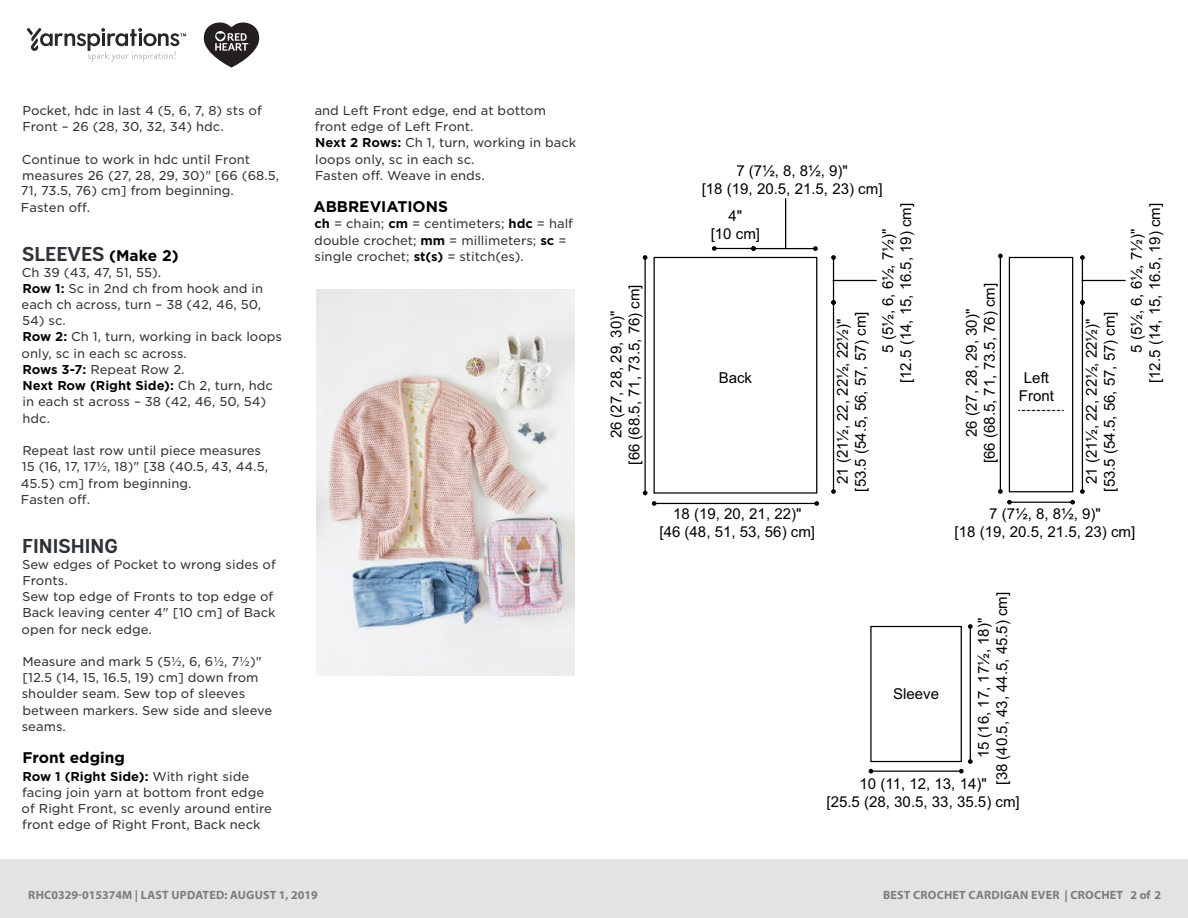
<style>
.page{position:relative;width:1188px;height:918px;background:#fff}
.page>*{position:absolute;margin:0;border:0;box-sizing:border-box;transform-origin:0 0}
.t1{font:700 20.1px "Andes Rounded";color:#2e3236}
.t2{font:700 15.45px "Gotham";color:#000}
.t3{font:15px/18px "Arial";color:#000;text-align:center}
.t4{font:12.3px/16.2px "Gotham S Sm";color:#333334}
.t5{font:700 12px "Myriad Pro";letter-spacing:.02em;color:#7d7d7d}
.t6{font:10.8px "Gotham S Sm";color:#58595b}
.t7{font:9.3px "Gotham";letter-spacing:.02em;color:#58595b}
.s1{font-family:"Gotham";font-size:15.45px;color:#000}
.s2{font-weight:700;color:#000}
.s3{font-weight:500}
</style>
<div class="page">
<div style="left:870px;top:626px;width:92px;height:136px;border:1px solid #000"></div>
<hr style="left:871px;top:771px;width:90px;height:1px;background:#000">
<svg style="left:869px;top:769px;width:4px;height:5px"></svg>
<hr style="left:970px;top:627px;width:1px;height:135px;background:#000">
<svg style="left:968px;top:624px;width:5px;height:5px"></svg>
<svg style="left:959px;top:759px;width:14px;height:15px"></svg>
<div style="left:654px;top:257px;width:163px;height:237px;border:1px solid #000"></div>
<hr style="left:654px;top:503px;width:163px;height:1px;background:#000">
<svg style="left:814px;top:501px;width:5px;height:5px"></svg>
<svg style="left:652px;top:501px;width:5px;height:5px"></svg>
<hr style="left:833px;top:302px;width:1px;height:189px;background:#000">
<svg style="left:831px;top:489px;width:5px;height:5px"></svg>
<hr style="left:645px;top:257px;width:1px;height:236px;background:#000">
<svg style="left:643px;top:255px;width:4px;height:5px"></svg>
<svg style="left:643px;top:491px;width:4px;height:4px"></svg>
<hr style="left:714px;top:248px;width:40px;height:1px;background:#000">
<svg style="left:712px;top:246px;width:5px;height:5px"></svg>
<hr style="left:833px;top:257px;width:1px;height:45px;background:#000">
<svg style="left:831px;top:255px;width:5px;height:5px"></svg>
<svg style="left:831px;top:300px;width:5px;height:5px"></svg>
<hr style="left:833px;top:280px;width:44px;height:1px;background:#000">
<hr style="left:754px;top:248px;width:61px;height:1px;background:#000">
<svg style="left:813px;top:246px;width:5px;height:5px"></svg>
<svg style="left:751px;top:246px;width:5px;height:5px"></svg>
<hr style="left:785px;top:198px;width:1px;height:50px;background:#000">
<hr style="left:1009px;top:502px;width:64px;height:1px;background:#000">
<svg style="left:1007px;top:500px;width:5px;height:5px"></svg>
<svg style="left:1070px;top:500px;width:5px;height:5px"></svg>
<div style="left:1009px;top:257px;width:64px;height:235px;border:1px solid #000"></div>
<svg style="left:1018px;top:410px;width:46px;height:1px"></svg>
<hr style="left:1082px;top:302px;width:1px;height:189px;background:#000">
<svg style="left:1080px;top:489px;width:5px;height:5px"></svg>
<hr style="left:1082px;top:257px;width:1px;height:45px;background:#000">
<svg style="left:1080px;top:255px;width:5px;height:5px"></svg>
<svg style="left:1080px;top:300px;width:5px;height:5px"></svg>
<hr style="left:1082px;top:280px;width:44px;height:1px;background:#000">
<hr style="left:1000px;top:256px;width:1px;height:235px;background:#000">
<svg style="left:998px;top:254px;width:5px;height:4px"></svg>
<svg style="left:998px;top:489px;width:5px;height:5px"></svg>
<img style="left:317px;top:289px;width:258px;height:386px">
<div style="left:0;top:860px;width:1188px;height:58px;background:#e4e3e3"></div>
<svg style="left:27px;top:28px;width:159px;height:34px"></svg>
<svg style="left:204px;top:22px;width:55px;height:46px"></svg>
<p class="t4" style="left:22px;top:102px;width:241px">Pocket, hdc in last 4 (5, 6, 7, 8) sts of<br>Front – 26 (28, 30, 32, 34) hdc.</p>
<p class="t4" style="left:21px;top:151px;width:260px;line-height:15.8px">Continue to work in hdc until Front measures 26 (27, 28, 29, 30)" [66 (68.5,<br>71, 73.5, 76) cm] from beginning.</p>
<p class="t4" style="left:21px;top:199px;width:71px">Fasten off.</p>
<p class="t1" style="left:22px;top:241px;width:158px">SLEEVES <span class="s1">(Make 2)</span></p>
<p class="t4" style="left:22px;top:264px;width:243px">Ch 39 (43, 47, 51, 55).<br><span class="s2">Row 1:</span> Sc in 2nd ch from hook and in each ch across, turn – 38 (42, 46, 50,</p>
<p class="t4" style="left:22px;top:312px;width:262px">54) sc.<br><span class="s2">Row 2:</span> Ch 1, turn, working in back loops only, sc in each sc across.<br><span class="s2">Rows 3-7:</span> Repeat Row 2.<br><span class="s2">Next Row (Right Side):</span> Ch 2, turn, hdc in each st across – 38 (42, 46, 50, 54) hdc.</p>
<p class="t4" style="left:21px;top:442px;width:249px">Repeat last row until piece measures<br>15 (16, 17, 17½, 18)" [38 (40.5, 43, 44.5,<br>45.5) cm] from beginning.<br>Fasten off.</p>
<p class="t1" style="left:22px;top:533px;width:97px">FINISHING</p>
<p class="t4" style="left:22px;top:556px;width:256px">Sew edges of Pocket to wrong sides of<br>Fronts.<br>Sew top edge of Fronts to top edge of<br>Back leaving center 4" [10 cm] of Back open for neck edge.</p>
<p class="t4" style="left:22px;top:653px;width:252px">Measure and mark 5 (5½, 6, 6½, 7½)" [12.5 (14, 15, 16.5, 19) cm] down from shoulder seam. Sew top of sleeves between markers. Sew side and sleeve seams.</p>
<p class="t2" style="left:22px;top:747px;width:104px">Front edging</p>
<p class="t4" style="left:22px;top:768px;width:252px"><span class="s2">Row 1 (Right Side):</span> With right side facing join yarn at bottom front edge of Right Front, sc evenly around entire front edge of Right Front, Back neck</p>
<p class="t4" style="left:315px;top:102px;width:263px">and Left Front edge, end at bottom front edge of Left Front.<br><span class="s2">Next 2 Rows:</span> Ch 1, turn, working in back loops only, sc in each sc.<br>Fasten off. Weave in ends.</p>
<p class="t2" style="left:314px;top:197px;width:136px">ABBREVIATIONS</p>
<p class="t4" style="left:314px;top:216px;width:260px"><span class="s2">ch</span> = chain; <span class="s2">cm</span> = centimeters; <span class="s2">hdc</span> = half double crochet; <span class="s2">mm</span> = millimeters; <span class="s2">sc</span> = single crochet; <span class="s2">st(s)</span> = stitch(es).</p>
<p class="t3" style="left:607px;top:465px;width:182px;rotate:-90deg">26 (27, 28, 29, 30)"<br>[66 (68.5, 71, 73.5, 76) cm]</p>
<p class="t3" style="left:702px;top:162px;width:182px">7 (7½, 8, 8½, 9)"<br>[18 (19, 20.5, 21.5, 23) cm]</p>
<p class="t3" style="left:711px;top:207px;width:51px">4"<br>[10 cm]</p>
<p class="t3" style="left:879px;top:383px;width:182px;rotate:-90deg">5 (5½, 6, 6½, 7½)"<br>[12.5 (14, 15, 16.5, 19) cm]</p>
<p class="t3" style="left:834px;top:492px;width:182px;rotate:-90deg">21 (21½, 22, 22½, 22½)" [53.5 (54.5, 56, 57, 57) cm]</p>
<p class="t3" style="left:719px;top:369px;width:35px">Back</p>
<p class="t3" style="left:659px;top:504px;width:157px">18 (19, 20, 21, 22)"<br>[46 (48, 51, 53, 56) cm]</p>
<p class="t3" style="left:962px;top:463px;width:182px;rotate:-90deg">26 (27, 28, 29, 30)"<br>[66 (68.5, 71, 73.5, 76) cm]</p>
<p class="t3" style="left:1019px;top:369px;width:37px">Left<br>Front</p>
<p class="t3" style="left:1082px;top:492px;width:182px;rotate:-90deg">21 (21½, 22, 22½, 22½)" [53.5 (54.5, 56, 57, 57) cm]</p>
<p class="t3" style="left:1128px;top:383px;width:182px;rotate:-90deg">5 (5½, 6, 6½, 7½)"<br>[12.5 (14, 15, 16.5, 19) cm]</p>
<p class="t3" style="left:955px;top:504px;width:182px">7 (7½, 8, 8½, 9)"<br>[18 (19, 20.5, 21.5, 23) cm]</p>
<p class="t3" style="left:975px;top:785px;width:194px;rotate:-90deg">15 (16, 17, 17½, 18)"<br>[38 (40.5, 43, 44.5, 45.5) cm]</p>
<p class="t3" style="left:893px;top:684px;width:48px">Sleeve</p>
<p class="t3" style="left:826px;top:774px;width:195px">10 (11, 12, 13, 14)"<br>[25.5 (28, 30.5, 33, 35.5) cm]</p>
<p class="t7" style="left:22px;top:883px;width:99px">©2018 Coats &amp; Clark</p>
<p class="t6" style="left:1100px;top:881px;width:66px">Page <span class="s3">2</span> of <span class="s3">2</span></p>
<p class="t5" style="left:28px;top:887px;width:291px">RHC0329-015374M | LAST UPDATED: AUGUST 1, 2019</p>
<p class="t5" style="left:883px;top:887px;width:279px">BEST CROCHET CARDIGAN EVER | CROCHET 2 of 2</p>
</div>
